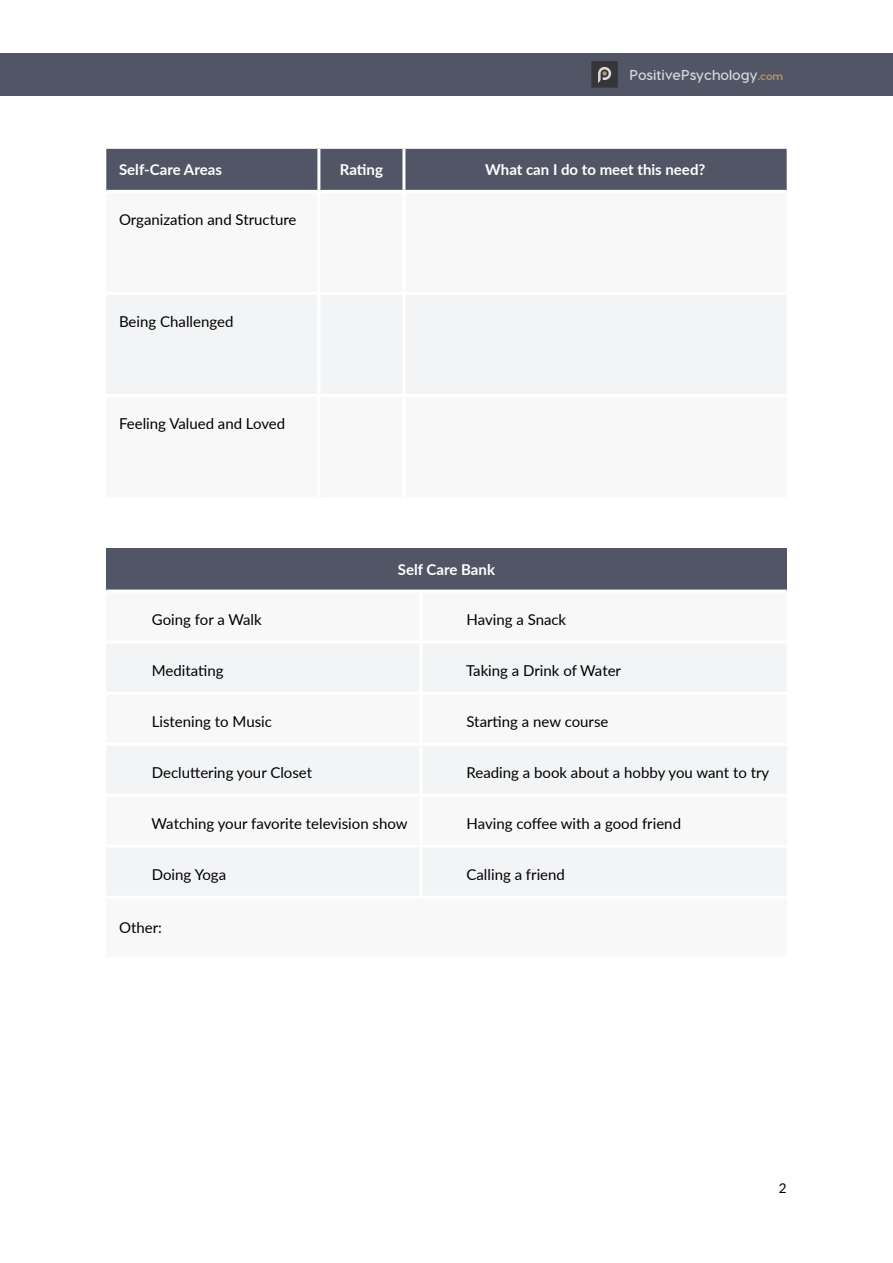
<style>
.page{position:relative;width:893px;height:1263px;background:#fff}
.page>*{position:absolute;margin:0;border:0;box-sizing:border-box;transform-origin:0 0}
.t1{font:15px "Lato";color:#000}
.t2{font:700 15px "Lato";color:#fff}
.t3{font:700 14.4px "Visby CF";color:#d6d7da}
.t4{font:13.5px "Lato";color:#000}
.s1{font-weight:800;font-size:10.8px;color:#af9364}
</style>
<div class="page">
<div style="left:0;top:53px;width:893px;height:43px;background:#525566"></div>
<div style="left:591px;top:61px;width:27px;height:27px;background:#363638"></div>
<svg style="left:598px;top:67px;width:13px;height:16px"></svg>
<div style="left:106px;top:149px;width:681px;height:41px;background:#525566"></div>
<div style="left:107px;top:295px;width:679px;height:99px;background:#f3f4f5"></div>
<hr style="left:317px;top:149px;width:3px;height:41px;background:#fff">
<hr style="left:402px;top:149px;width:3px;height:41px;background:#fff">
<hr style="left:317px;top:295px;width:3px;height:99px;background:#fff">
<hr style="left:402px;top:295px;width:3px;height:99px;background:#fff">
<div style="left:106px;top:549px;width:681px;height:42px;background:#525566"></div>
<div style="left:107px;top:644px;width:679px;height:251px;background:#f3f4f5"></div>
<hr style="left:106px;top:590px;width:315px;height:3px;background:#fff">
<hr style="left:421px;top:590px;width:366px;height:3px;background:#fff">
<hr style="left:419px;top:644px;width:3px;height:48px;background:#fff">
<hr style="left:106px;top:692px;width:315px;height:3px;background:#fff">
<hr style="left:421px;top:692px;width:366px;height:3px;background:#fff">
<hr style="left:419px;top:695px;width:3px;height:48px;background:#fff">
<hr style="left:106px;top:743px;width:315px;height:3px;background:#fff">
<hr style="left:421px;top:743px;width:366px;height:3px;background:#fff">
<hr style="left:419px;top:746px;width:3px;height:48px;background:#fff">
<hr style="left:106px;top:794px;width:315px;height:3px;background:#fff">
<hr style="left:421px;top:794px;width:366px;height:3px;background:#fff">
<hr style="left:419px;top:797px;width:3px;height:48px;background:#fff">
<hr style="left:106px;top:845px;width:315px;height:3px;background:#fff">
<hr style="left:421px;top:845px;width:366px;height:3px;background:#fff">
<hr style="left:419px;top:848px;width:3px;height:48px;background:#fff">
<p class="t3" style="left:629px;top:66px;width:155px">PositivePsychology<span class="s1">.com</span></p>
<p class="t2" style="left:119px;top:159px;width:104px">Self-Care Areas</p>
<p class="t2" style="left:340px;top:159px;width:45px">Rating</p>
<p class="t2" style="left:485px;top:159px;width:222px">What can I do to meet this need?</p>
<p class="t1" style="left:119px;top:208px;width:179px">Organization and Structure</p>
<p class="t1" style="left:119px;top:311px;width:116px">Being Challenged</p>
<p class="t1" style="left:119px;top:413px;width:168px">Feeling Valued and Loved</p>
<p class="t2" style="left:398px;top:558px;width:99px">Self Care Bank</p>
<p class="t1" style="left:152px;top:609px;width:111px">Going for a Walk</p>
<p class="t1" style="left:466px;top:609px;width:101px">Having a Snack</p>
<p class="t1" style="left:152px;top:660px;width:73px">Meditating</p>
<p class="t1" style="left:466px;top:660px;width:156px">Taking a Drink of Water</p>
<p class="t1" style="left:152px;top:711px;width:122px">Listening to Music</p>
<p class="t1" style="left:466px;top:711px;width:143px">Starting a new course</p>
<p class="t1" style="left:152px;top:762px;width:162px">Decluttering your Closet</p>
<p class="t1" style="left:466px;top:762px;width:304px">Reading a book about a hobby you want to try</p>
<p class="t1" style="left:152px;top:813px;width:257px">Watching your favorite television show</p>
<p class="t1" style="left:466px;top:813px;width:216px">Having coffee with a good friend</p>
<p class="t1" style="left:152px;top:864px;width:76px">Doing Yoga</p>
<p class="t1" style="left:466px;top:864px;width:100px">Calling a friend</p>
<p class="t1" style="left:119px;top:917px;width:44px">Other:</p>
<p class="t4" style="left:779px;top:1178px;width:9px">2</p>
</div>
